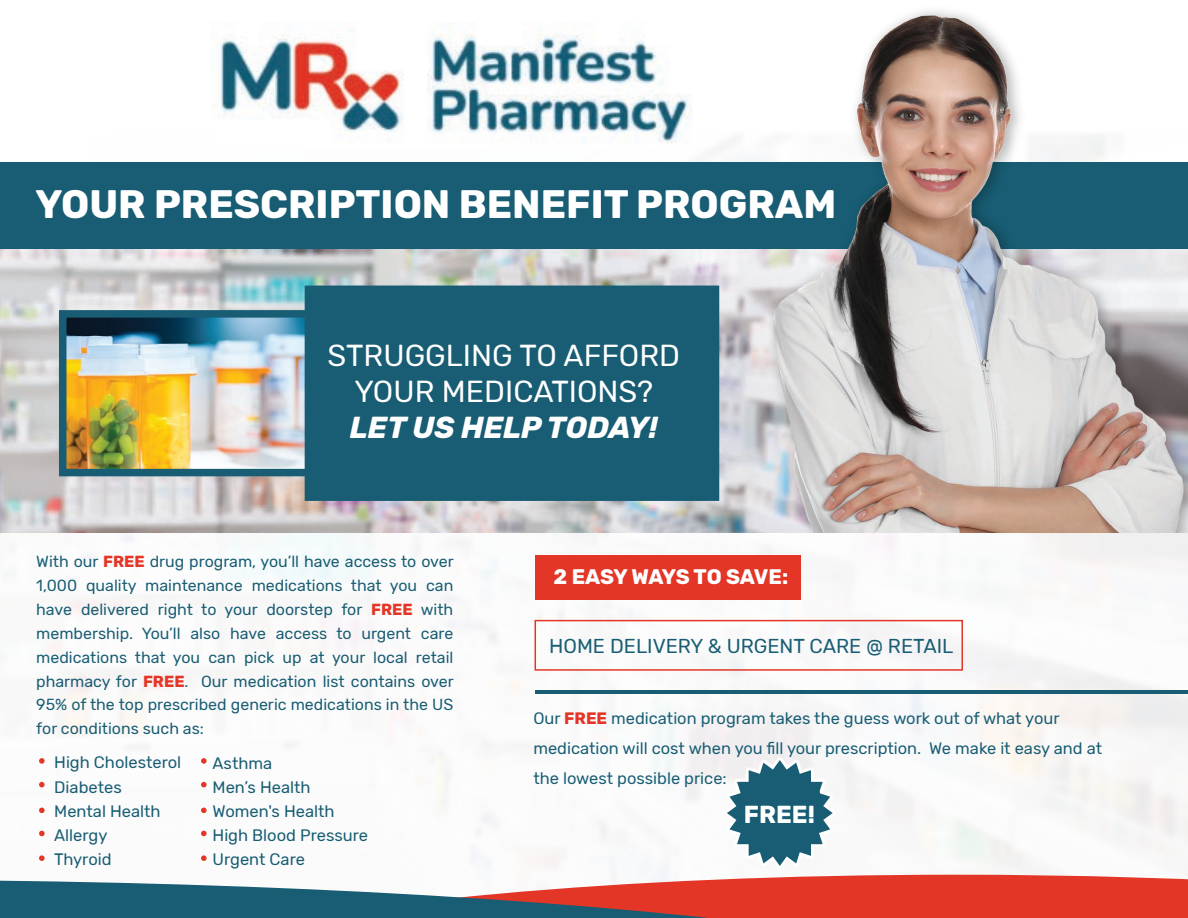
<style>
.page{position:relative;width:1188px;height:918px;background:#fff}
.page>*{position:absolute;margin:0;border:0;box-sizing:border-box;transform-origin:0 0}
.t1{font:700 39.6px "Rubik";color:#fff}
.t2{font:30.3px/36.5px "Rubik";color:#fff;text-align:center}
.t3{font:italic 700 30.3px "Rubik";color:#fff}
.t4{font:700 24.45px "Rubik";color:#fff}
.t5{font:700 21px "Rubik";letter-spacing:-.02em;color:#fff}
.t6{font:20.1px "Rubik";color:#185d73}
.t7{font:16.5px/24.2px "Rubik";color:#185d73}
.t8{font:16.05px/24px "Rubik";color:#185d73;text-align:justify}
.s1{font-weight:700;color:#e33627}
</style>
<div class="page">
<img style="left:0;top:104px;width:1188px;height:771px">
<svg style="left:0;top:875px;width:1188px;height:43px"></svg>
<div style="left:535px;top:556px;width:266px;height:44px;background:#e33627"></div>
<div style="left:535px;top:620px;width:428px;height:51px;border:2px solid #e33627"></div>
<img style="left:0;top:249px;width:634px;height:283px">
<div style="left:0;top:162px;width:1188px;height:87px;background:#185d73"></div>
<img style="left:634px;top:10px;width:554px;height:522px">
<hr style="left:535px;top:690px;width:653px;height:3px;background:#185d73">
<svg style="left:201px;top:782px;width:6px;height:5px"></svg>
<svg style="left:201px;top:855px;width:6px;height:6px"></svg>
<svg style="left:201px;top:831px;width:6px;height:5px"></svg>
<svg style="left:201px;top:808px;width:6px;height:5px"></svg>
<svg style="left:201px;top:758px;width:6px;height:6px"></svg>
<svg style="left:39px;top:782px;width:6px;height:5px"></svg>
<svg style="left:39px;top:855px;width:6px;height:6px"></svg>
<svg style="left:39px;top:831px;width:6px;height:5px"></svg>
<svg style="left:39px;top:808px;width:6px;height:5px"></svg>
<svg style="left:39px;top:758px;width:6px;height:6px"></svg>
<img style="left:68px;top:319px;width:237px;height:148px">
<div style="left:59px;top:310px;width:259px;height:166px;border:8px solid #185d73"></div>
<div style="left:305px;top:286px;width:414px;height:215px;background:#185d73"></div>
<svg style="left:724px;top:757px;width:112px;height:112px"></svg>
<img style="left:212px;top:22px;width:483px;height:126px">
<h1 class="t1" style="left:35px;top:181px;width:802px">YOUR PRESCRIPTION BENEFIT PROGRAM</h1>
<h2 class="t2" style="left:328px;top:338px;width:354px">STRUGGLING TO AFFORD<br>YOUR MEDICATIONS?</h2>
<h2 class="t3" style="left:350px;top:410px;width:309px">LET US HELP TODAY!</h2>
<p class="t8" style="left:36px;top:550px;width:419px">With our <span class="s1">FREE</span> drug program, you’ll have access to over 1,000 quality maintenance medications that you can have delivered right to your doorstep for <span class="s1">FREE</span> with membership. You’ll also have access to urgent care medications that you can pick up at your local retail pharmacy for <span class="s1">FREE</span>. Our medication list contains over 95% of the top prescribed generic medications in the US for conditions such as:</p>
<p class="t7" style="left:54px;top:751px;width:129px">High Cholesterol<br>Diabetes<br>Mental Health<br>Allergy<br>Thyroid</p>
<p class="t7" style="left:213px;top:751px;width:157px">Asthma<br>Men’s Health<br>Women's Health<br>High Blood Pressure<br>Urgent Care</p>
<h3 class="t5" style="left:554px;top:564px;width:236px">2 EASY WAYS TO SAVE:</h3>
<p class="t6" style="left:549px;top:635px;width:406px">HOME DELIVERY &amp; URGENT CARE @ RETAIL</p>
<p class="t7" style="left:533px;top:704px;width:570px;line-height:30px">Our <span class="s1">FREE</span> medication program takes the guess work out of what your medication will cost when you fill your prescription. We make it easy and at the lowest possible price:</p>
<h3 class="t4" style="left:744px;top:800px;width:72px">FREE!</h3>
</div>
